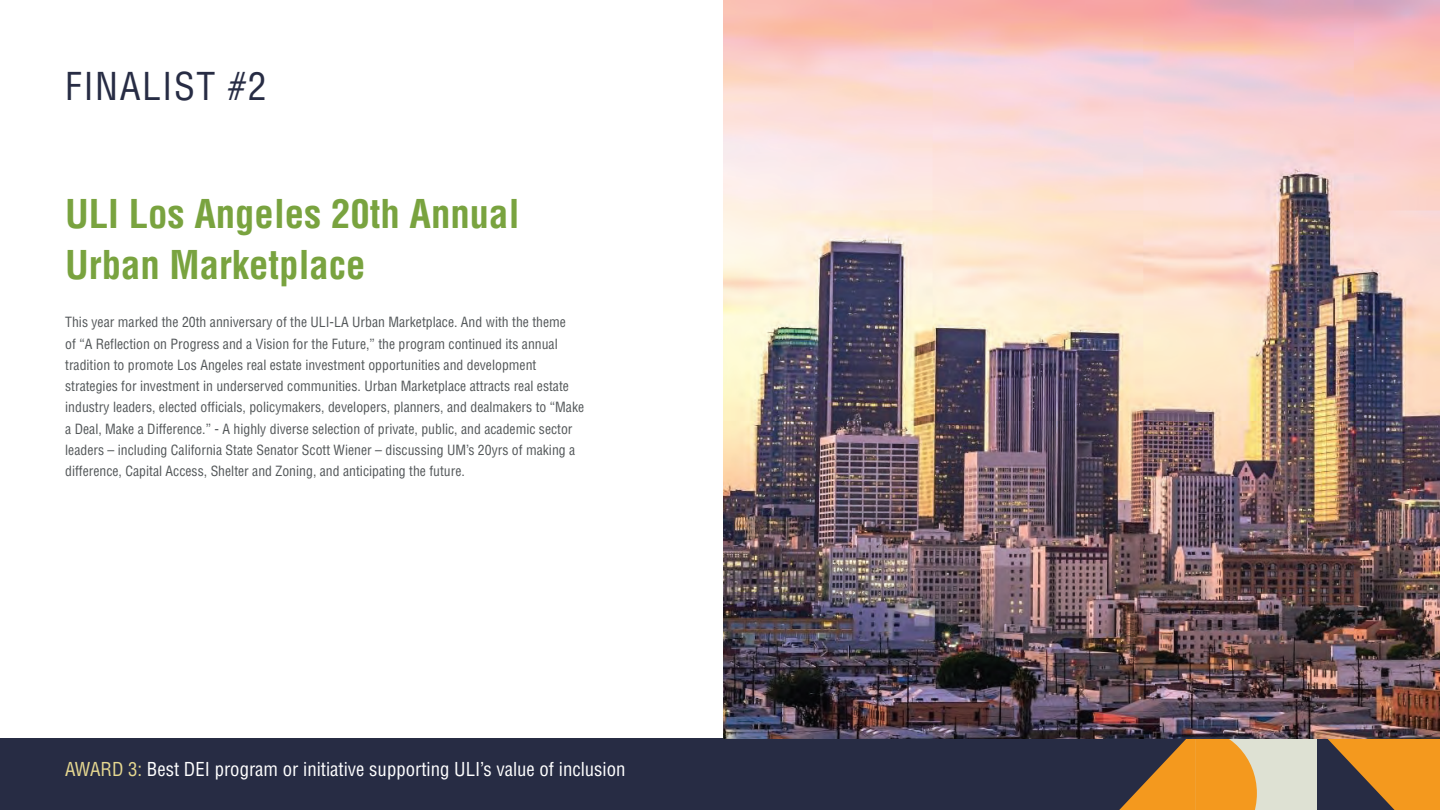
<style>
.page{position:relative;width:1440px;height:810px;background:#fff}
.page>*{position:absolute;margin:0;border:0;box-sizing:border-box;transform-origin:0 0}
.t1{font:700 condensed 38.75px/51.2px "Helvetica LT Std";color:#79a33f}
.t2{font:condensed 37.5px "Helvetica LT Std";letter-spacing:.04em;color:#272c44}
.t3{font:condensed 18.75px "Helvetica LT Std";color:#fff}
.t4{font:condensed 13.75px/21.2px "Helvetica LT Std";color:#535759}
.s1{color:#e6d890}
</style>
<div class="page">
<div style="left:0;top:738px;width:1440px;height:72px;background:#272c44"></div>
<div style="left:1196px;top:729px;width:122px;height:81px;background:#dee1d3"></div>
<svg style="left:1318px;top:738px;width:122px;height:72px"></svg>
<svg style="left:1119px;top:738px;width:138px;height:72px"></svg>
<img style="left:724px;top:0;width:716px;height:738px">
<h2 class="t2" style="left:65px;top:62px;width:203px">FINALIST #2</h2>
<h1 class="t1" style="left:65px;top:188px;width:456px">ULI Los Angeles 20th Annual<br>Urban Marketplace</h1>
<p class="t4" style="left:65px;top:312px;width:521px">This year marked the 20th anniversary of the ULI-LA Urban Marketplace. And with the theme<br>of “A Reflection on Progress and a Vision for the Future,” the program continued its annual tradition to promote Los Angeles real estate investment opportunities and development strategies for investment in underserved communities. Urban Marketplace attracts real estate industry leaders, elected officials, policymakers, developers, planners, and dealmakers to “Make a Deal, Make a Difference.” - A highly diverse selection of private, public, and academic sector leaders – including California State Senator Scott Wiener – discussing UM’s 20yrs of making a difference, Capital Access, Shelter and Zoning, and anticipating the future.</p>
<h3 class="t3" style="left:65px;top:757px;width:562px"><span class="s1">AWARD 3:</span> Best DEI program or initiative supporting ULI’s value of inclusion</h3>
</div>
